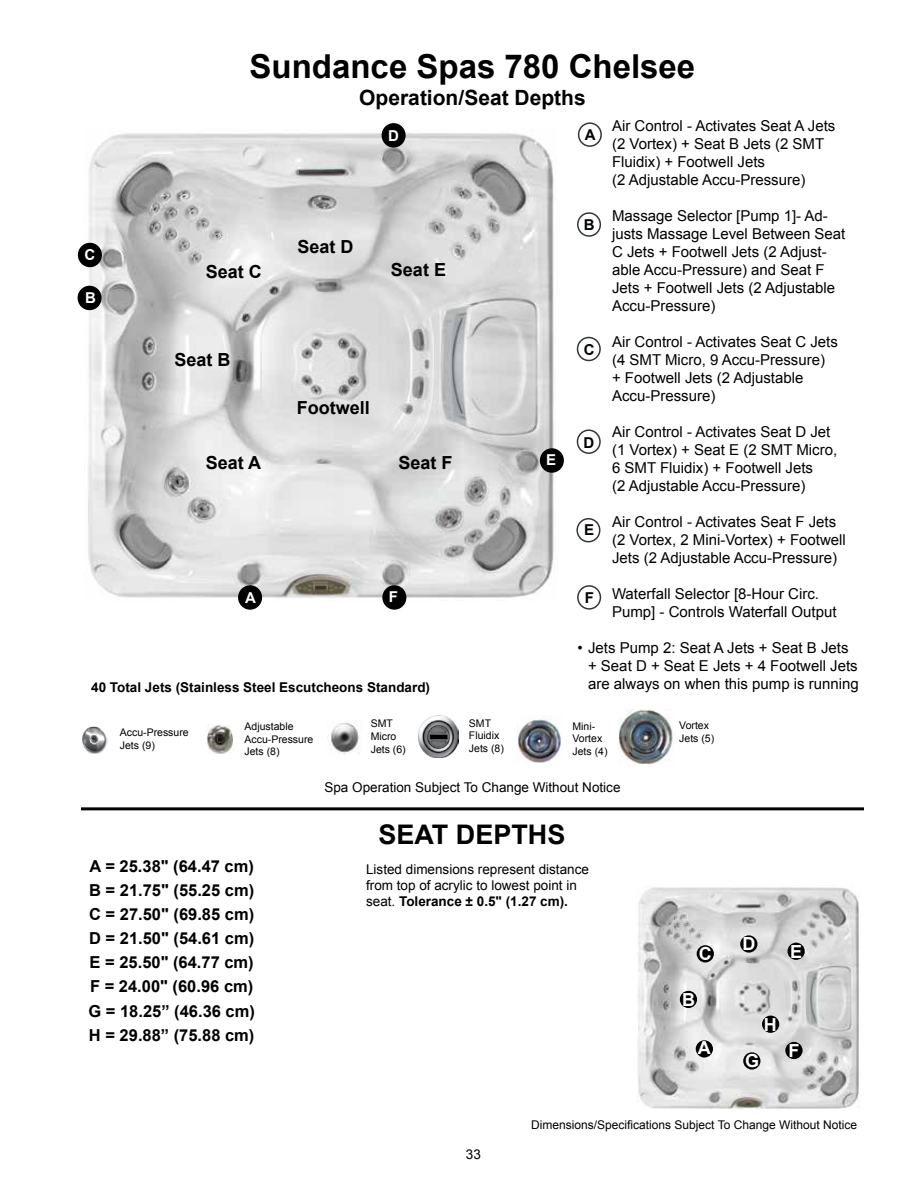
<style>
.page{position:relative;width:918px;height:1188px;background:#fff}
.page>*{position:absolute;margin:0;border:0;box-sizing:border-box;transform-origin:0 0}
.t1{font:700 33px "Arial";color:#000}
.t2{font:700 27px "Arial";color:#000}
.t3{font:700 21px "Arial";color:#000}
.t4{font:700 18px "Arial";color:#000}
.t5{font:700 18px "Arial";color:#fff}
.t6{font:700 16.5px/24.2px "Arial";color:#000;text-align:justify}
.t7{font:15px/18px "Arial";color:#000}
.t8{font:700 15px "Arial";color:#000}
.t9{font:700 15px "Arial";color:#fff}
.t10{font:13.5px/16.2px "Arial";color:#000}
.t11{font:700 13.5px "Arial";color:#000}
.t12{font:12px "Arial";color:#000}
.t13{font:10.5px/12.6px "Arial";color:#000}
.s1{font-weight:700}
</style>
<div class="page">
<img style="left:84px;top:128px;width:474px;height:472px">
<div style="left:578px;top:122px;width:24px;height:25px;border:2px solid #303837;border-radius:50%"></div>
<div style="left:577px;top:212px;width:24px;height:25px;border:2px solid #303837;border-radius:50%"></div>
<div style="left:577px;top:337px;width:24px;height:24px;border:2px solid #303837;border-radius:50%"></div>
<div style="left:577px;top:429px;width:24px;height:25px;border:2px solid #303837;border-radius:50%"></div>
<div style="left:576px;top:518px;width:24px;height:24px;border:2px solid #303837;border-radius:50%"></div>
<div style="left:577px;top:585px;width:24px;height:25px;border:2px solid #303837;border-radius:50%"></div>
<img style="left:517px;top:719px;width:46px;height:43px">
<img style="left:418px;top:716px;width:41px;height:42px">
<img style="left:327px;top:722px;width:33px;height:32px">
<img style="left:618px;top:709px;width:55px;height:55px">
<hr style="left:81px;top:807px;width:783px;height:3px;background:#000">
<img style="left:82px;top:726px;width:26px;height:28px">
<div style="left:78px;top:286px;width:23px;height:23px;background:#000;border-radius:50%"></div>
<div style="left:78px;top:286px;width:24px;height:24px;border:2px solid #000;border-radius:50%"></div>
<div style="left:239px;top:586px;width:22px;height:23px;background:#000;border-radius:50%"></div>
<div style="left:238px;top:585px;width:24px;height:25px;border:2px solid #000;border-radius:50%"></div>
<div style="left:382px;top:124px;width:23px;height:23px;background:#000;border-radius:50%"></div>
<div style="left:382px;top:123px;width:24px;height:25px;border:2px solid #000;border-radius:50%"></div>
<div style="left:79px;top:244px;width:22px;height:22px;background:#000;border-radius:50%"></div>
<div style="left:78px;top:243px;width:24px;height:24px;border:2px solid #000;border-radius:50%"></div>
<div style="left:541px;top:449px;width:22px;height:23px;background:#000;border-radius:50%"></div>
<div style="left:540px;top:448px;width:24px;height:25px;border:2px solid #000;border-radius:50%"></div>
<div style="left:383px;top:586px;width:23px;height:23px;background:#000;border-radius:50%"></div>
<div style="left:382px;top:585px;width:24px;height:25px;border:2px solid #000;border-radius:50%"></div>
<img style="left:637px;top:887px;width:222px;height:222px">
<div style="left:697px;top:945px;width:17px;height:17px;background:#000;border-radius:50%"></div>
<div style="left:740px;top:935px;width:17px;height:18px;background:#000;border-radius:50%"></div>
<div style="left:785px;top:1042px;width:18px;height:17px;background:#000;border-radius:50%"></div>
<div style="left:788px;top:943px;width:17px;height:17px;background:#000;border-radius:50%"></div>
<div style="left:743px;top:1052px;width:17px;height:18px;background:#000;border-radius:50%"></div>
<div style="left:696px;top:1040px;width:17px;height:18px;background:#000;border-radius:50%"></div>
<div style="left:680px;top:991px;width:17px;height:17px;background:#000;border-radius:50%"></div>
<div style="left:762px;top:1016px;width:17px;height:17px;background:#000;border-radius:50%"></div>
<img style="left:206px;top:724px;width:28px;height:30px">
<h1 class="t1" style="left:250px;top:44px;width:447px">Sundance Spas 780 Chelsee</h1>
<h3 class="t3" style="left:359px;top:84px;width:228px">Operation/Seat Depths</h3>
<p class="t7" style="left:612px;top:117px;width:225px">Air Control - Activates Seat A Jets (2 Vortex) + Seat B Jets (2 SMT<br>Fluidix) + Footwell Jets<br>(2 Adjustable Accu-Pressure)</p>
<p class="t7" style="left:612px;top:207px;width:235px">Massage Selector [Pump 1]- Ad&shy;justs Massage Level Between Seat<br>C Jets + Footwell Jets (2 Adjust&shy;able Accu-Pressure) and Seat F<br>Jets + Footwell Jets (2 Adjustable<br>Accu-Pressure)</p>
<p class="t7" style="left:612px;top:333px;width:227px">Air Control - Activates Seat C Jets (4 SMT Micro, 9 Accu-Pressure)<br>+ Footwell Jets (2 Adjustable<br>Accu-Pressure)</p>
<p class="t7" style="left:612px;top:423px;width:227px">Air Control - Activates Seat D Jet (1 Vortex) + Seat E (2 SMT Micro,<br>6 SMT Fluidix) + Footwell Jets<br>(2 Adjustable Accu-Pressure)</p>
<p class="t7" style="left:612px;top:513px;width:235px">Air Control - Activates Seat F Jets (2 Vortex, 2 Mini-Vortex) + Footwell<br>Jets (2 Adjustable Accu-Pressure)</p>
<p class="t7" style="left:612px;top:585px;width:226px">Waterfall Selector [8-Hour Circ.<br>Pump] - Controls Waterfall Output</p>
<p class="t7" style="left:588px;top:639px;width:272px;text-indent:-10px">• Jets Pump 2: Seat A Jets + Seat B Jets + Seat D + Seat E Jets + 4 Footwell Jets are always on when this pump is running</p>
<p class="t8" style="left:585px;top:125px;width:12px">A</p>
<p class="t9" style="left:388px;top:125px;width:12px">D</p>
<p class="t8" style="left:584px;top:215px;width:12px">B</p>
<p class="t4" style="left:298px;top:235px;width:58px">Seat D</p>
<p class="t9" style="left:84px;top:245px;width:12px">C</p>
<p class="t4" style="left:391px;top:257px;width:57px">Seat E</p>
<p class="t4" style="left:206px;top:259px;width:58px">Seat C</p>
<p class="t9" style="left:85px;top:288px;width:12px">B</p>
<p class="t8" style="left:584px;top:340px;width:12px">C</p>
<p class="t4" style="left:174px;top:348px;width:58px">Seat B</p>
<p class="t4" style="left:297px;top:395px;width:75px">Footwell</p>
<p class="t8" style="left:583px;top:432px;width:12px">D</p>
<p class="t9" style="left:546px;top:450px;width:12px">E</p>
<p class="t4" style="left:206px;top:451px;width:57px">Seat A</p>
<p class="t4" style="left:398px;top:451px;width:56px">Seat F</p>
<p class="t8" style="left:584px;top:520px;width:12px">E</p>
<p class="t9" style="left:389px;top:587px;width:11px">F</p>
<p class="t9" style="left:245px;top:587px;width:12px">A</p>
<p class="t8" style="left:585px;top:588px;width:11px">F</p>
<p class="t11" style="left:91px;top:678px;width:340px">40 Total Jets (Stainless Steel Escutcheons Standard)</p>
<p class="t13" style="left:469px;top:717px;width:37px">SMT<br>Fluidix<br>Jets (8)</p>
<p class="t13" style="left:120px;top:727px;width:70px">Accu-Pressure<br>Jets (9)</p>
<p class="t13" style="left:371px;top:717px;width:37px">SMT<br>Micro<br>Jets (6)</p>
<p class="t13" style="left:573px;top:720px;width:37px">Mini-<br>Vortex<br>Jets (4)</p>
<p class="t13" style="left:245px;top:720px;width:70px">Adjustable<br>Accu-Pressure<br>Jets (8)</p>
<p class="t10" style="left:324px;top:780px;width:298px">Spa Operation Subject To Change Without Notice</p>
<p class="t6" style="left:88px;top:855px;width:168px">A = 25.38" (64.47 cm)<br>B = 21.75" (55.25 cm)<br>C = 27.50" (69.85 cm)<br>D = 21.50" (54.61 cm)<br>E = 25.50" (64.77 cm)<br>F = 24.00" (60.96 cm)<br>G = 18.25” (46.36 cm)<br>H = 29.88” (75.88 cm)</p>
<h2 class="t2" style="left:378px;top:816px;width:189px">SEAT DEPTHS</h2>
<p class="t10" style="left:366px;top:861px;width:224px">Listed dimensions represent distance from top of acrylic to lowest point in seat. <span class="s1">Tolerance ± 0.5" (1.27 cm).</span></p>
<p class="t13" style="left:679px;top:719px;width:37px">Vortex<br>Jets (5)</p>
<p class="t5" style="left:699px;top:942px;width:14px">C</p>
<p class="t5" style="left:682px;top:987px;width:14px">B</p>
<p class="t5" style="left:698px;top:1036px;width:14px">A</p>
<p class="t5" style="left:743px;top:932px;width:14px">D</p>
<p class="t5" style="left:790px;top:939px;width:14px">E</p>
<p class="t5" style="left:764px;top:1012px;width:14px">H</p>
<p class="t5" style="left:745px;top:1049px;width:16px">G</p>
<p class="t5" style="left:789px;top:1039px;width:12px">F</p>
<p class="t10" style="left:466px;top:1147px;width:17px">33</p>
<p class="t12" style="left:531px;top:1117px;width:327px">Dimensions/Specifications Subject To Change Without Notice</p>
</div>
